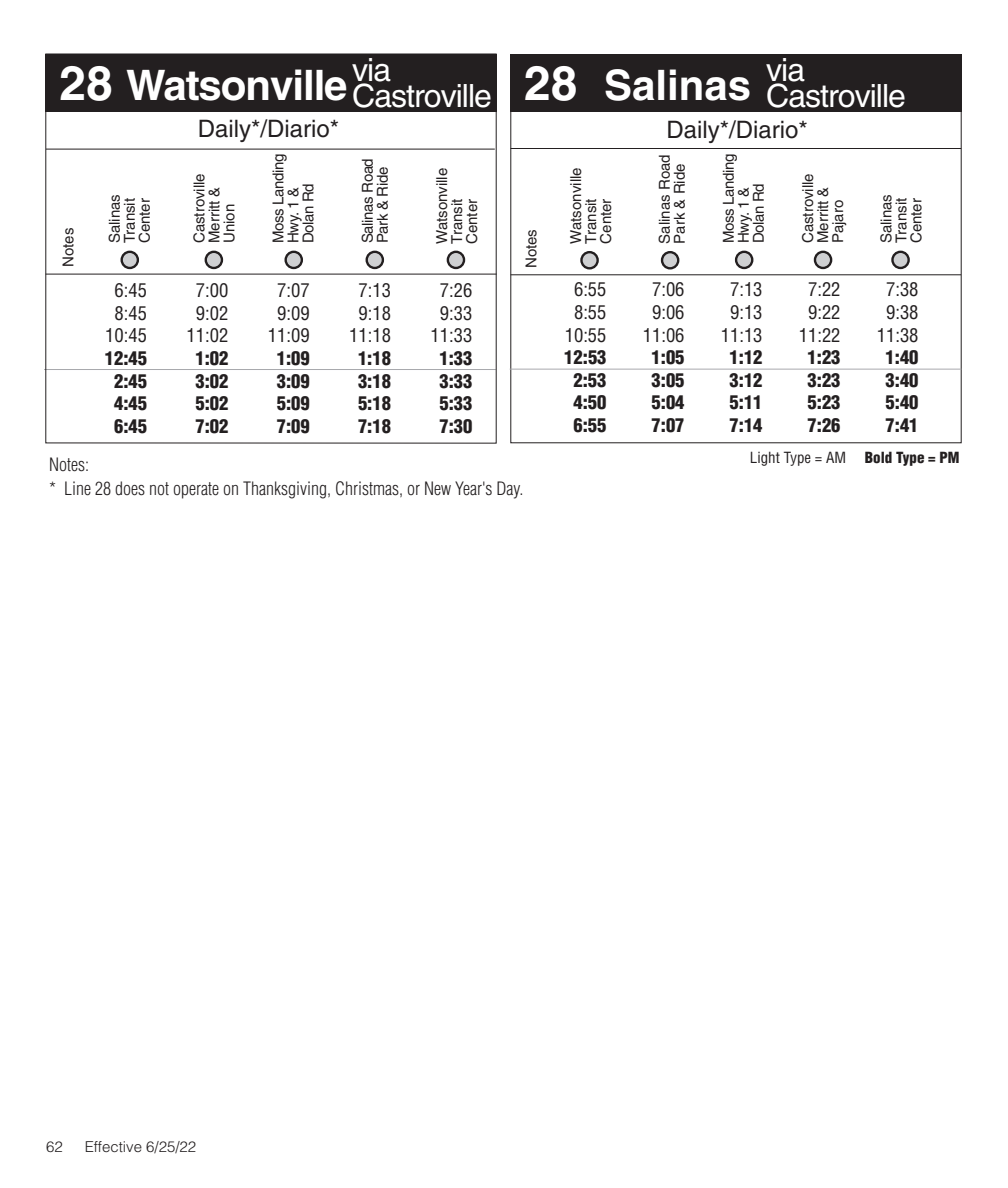
<style>
.page{position:relative;width:1008px;height:1188px;background:#fff}
.page>*{position:absolute;margin:0;border:0;box-sizing:border-box;transform-origin:0 0}
.t1{font:700 42px "Helvetica";letter-spacing:-.025em;color:#fff}
.t2{font:700 42px "Helvetica";color:#fff}
.t3{font:32px "Helvetica";letter-spacing:-.03em;color:#fff}
.t4{font:24px "Helvetica";color:#231f20}
.AM_9_3{font:900 condensed 18.6px "Helvetica";color:#231f20}
.AM_9_3-2{font:condensed 18.6px "Helvetica";color:#231f20}
.t5{font:300 condensed 18px "Helvetica";color:#231f20}
.t6{font:15px "Helvetica";color:#231f20}
.t7{font:15px "Helvetica";letter-spacing:-.025em;color:#231f20}
.t8{font:condensed 15px "Helvetica";color:#231f20}
.t9{font:300 15px "Helvetica";color:#231f20}
.s1{font-size:48px}
.s2{font-weight:900}
</style>
<div class="page">
<hr style="left:44px;top:369px;width:452px;height:1px;background:#a8a9ad">
<hr style="left:510px;top:369px;width:451px;height:1px;background:#a8a9ad">
<hr style="left:511px;top:274px;width:450px;height:1px;background:#231f20">
<div style="left:510px;top:54px;width:452px;height:58px;background:#231f20"></div>
<hr style="left:511px;top:148px;width:450px;height:1px;background:#231f20">
<hr style="left:46px;top:274px;width:451px;height:1px;background:#231f20">
<div style="left:45px;top:54px;width:452px;height:57px;background:#231f20"></div>
<hr style="left:46px;top:149px;width:449px;height:1px;background:#231f20">
<div style="left:122px;top:252px;width:16px;height:16px;background:#cfd0d2;border-radius:50%"></div>
<div style="left:121px;top:251px;width:18px;height:18px;border:2px solid #231f20;border-radius:50%"></div>
<svg style="left:662px;top:252px;width:16px;height:16px"></svg>
<div style="left:661px;top:251px;width:18px;height:19px;border:2px solid #231f20;border-radius:50%"></div>
<svg style="left:581px;top:252px;width:17px;height:16px"></svg>
<div style="left:580px;top:251px;width:19px;height:19px;border:2px solid #231f20;border-radius:50%"></div>
<div style="left:206px;top:252px;width:16px;height:16px;background:#cfd0d2;border-radius:50%"></div>
<div style="left:205px;top:251px;width:18px;height:18px;border:2px solid #231f20;border-radius:50%"></div>
<div style="left:736px;top:252px;width:16px;height:16px;background:#cfd0d2;border-radius:50%"></div>
<div style="left:735px;top:251px;width:18px;height:18px;border:2px solid #231f20;border-radius:50%"></div>
<div style="left:448px;top:252px;width:16px;height:16px;background:#cfd0d2;border-radius:50%"></div>
<div style="left:447px;top:251px;width:18px;height:18px;border:2px solid #231f20;border-radius:50%"></div>
<svg style="left:892px;top:252px;width:17px;height:16px"></svg>
<div style="left:891px;top:251px;width:19px;height:18px;border:2px solid #231f20;border-radius:50%"></div>
<svg style="left:286px;top:252px;width:16px;height:16px"></svg>
<div style="left:284px;top:251px;width:19px;height:18px;border:2px solid #231f20;border-radius:50%"></div>
<div style="left:367px;top:252px;width:16px;height:16px;background:#cfd0d2;border-radius:50%"></div>
<div style="left:366px;top:251px;width:18px;height:18px;border:2px solid #231f20;border-radius:50%"></div>
<div style="left:815px;top:252px;width:16px;height:16px;background:#cfd0d2;border-radius:50%"></div>
<div style="left:814px;top:251px;width:18px;height:18px;border:2px solid #231f20;border-radius:50%"></div>
<p class="t3" style="left:352px;top:51px;width:40px">via</p>
<p class="t3" style="left:352px;top:77px;width:141px">Castroville</p>
<p class="t1" style="left:60px;top:59px;width:290px"><span class="s1">28</span> Watsonville</p>
<p class="t6" style="left:60px;top:267px;width:41px;rotate:-90deg">Notes</p>
<p class="t6" style="left:106px;top:243px;width:51px;rotate:-90deg">Salinas</p>
<p class="t6" style="left:121px;top:243px;width:47px;rotate:-90deg">Transit</p>
<p class="t6" style="left:136px;top:243px;width:47px;rotate:-90deg">Center</p>
<p class="t4" style="left:198px;top:115px;width:143px">Daily*/Diario*</p>
<p class="t6" style="left:190px;top:243px;width:72px;rotate:-90deg">Castroville</p>
<p class="t6" style="left:205px;top:243px;width:58px;rotate:-90deg">Merritt &amp;</p>
<p class="t6" style="left:220px;top:243px;width:41px;rotate:-90deg">Union</p>
<p class="t7" style="left:270px;top:243px;width:91px;rotate:-90deg">Moss Landing</p>
<p class="t6" style="left:285px;top:243px;width:58px;rotate:-90deg">Hwy. 1 &amp;</p>
<p class="t6" style="left:300px;top:243px;width:61px;rotate:-90deg">Dolan Rd</p>
<p class="t7" style="left:359px;top:243px;width:87px;rotate:-90deg">Salinas Road</p>
<p class="t7" style="left:374px;top:243px;width:78px;rotate:-90deg">Park &amp; Ride</p>
<p class="t6" style="left:433px;top:244px;width:78px;rotate:-90deg">Watsonville</p>
<p class="t6" style="left:448px;top:244px;width:47px;rotate:-90deg">Transit</p>
<p class="t6" style="left:463px;top:244px;width:47px;rotate:-90deg">Center</p>
<p class="AM_9_3-2" style="left:115px;top:279px;width:34px">6:45</p>
<p class="AM_9_3-2" style="left:196px;top:279px;width:34px">7:00</p>
<p class="AM_9_3-2" style="left:277px;top:279px;width:34px">7:07</p>
<p class="AM_9_3-2" style="left:359px;top:279px;width:34px">7:13</p>
<p class="AM_9_3-2" style="left:440px;top:279px;width:34px">7:26</p>
<p class="AM_9_3-2" style="left:115px;top:301px;width:34px">8:45</p>
<p class="AM_9_3-2" style="left:196px;top:301px;width:34px">9:02</p>
<p class="AM_9_3-2" style="left:277px;top:301px;width:34px">9:09</p>
<p class="AM_9_3-2" style="left:359px;top:301px;width:34px">9:18</p>
<p class="AM_9_3-2" style="left:440px;top:301px;width:34px">9:33</p>
<p class="AM_9_3-2" style="left:105px;top:324px;width:43px">10:45</p>
<p class="AM_9_3-2" style="left:187px;top:324px;width:43px">11:02</p>
<p class="AM_9_3-2" style="left:268px;top:324px;width:43px">11:09</p>
<p class="AM_9_3-2" style="left:349px;top:324px;width:43px">11:18</p>
<p class="AM_9_3-2" style="left:431px;top:324px;width:43px">11:33</p>
<p class="AM_9_3" style="left:105px;top:347px;width:44px">12:45</p>
<p class="AM_9_3" style="left:195px;top:347px;width:35px">1:02</p>
<p class="AM_9_3" style="left:277px;top:347px;width:35px">1:09</p>
<p class="AM_9_3" style="left:358px;top:347px;width:35px">1:18</p>
<p class="AM_9_3" style="left:439px;top:347px;width:35px">1:33</p>
<p class="AM_9_3" style="left:114px;top:369px;width:35px">2:45</p>
<p class="AM_9_3" style="left:195px;top:369px;width:35px">3:02</p>
<p class="AM_9_3" style="left:277px;top:369px;width:35px">3:09</p>
<p class="AM_9_3" style="left:358px;top:369px;width:35px">3:18</p>
<p class="AM_9_3" style="left:439px;top:369px;width:35px">3:33</p>
<p class="AM_9_3" style="left:114px;top:392px;width:35px">4:45</p>
<p class="AM_9_3" style="left:195px;top:392px;width:35px">5:02</p>
<p class="AM_9_3" style="left:277px;top:392px;width:35px">5:09</p>
<p class="AM_9_3" style="left:358px;top:392px;width:35px">5:18</p>
<p class="AM_9_3" style="left:439px;top:392px;width:35px">5:33</p>
<p class="AM_9_3" style="left:114px;top:414px;width:35px">6:45</p>
<p class="AM_9_3" style="left:195px;top:414px;width:35px">7:02</p>
<p class="AM_9_3" style="left:277px;top:414px;width:35px">7:09</p>
<p class="AM_9_3" style="left:358px;top:414px;width:35px">7:18</p>
<p class="AM_9_3" style="left:439px;top:414px;width:35px">7:30</p>
<p class="t2" style="left:524px;top:59px;width:229px"><span class="s1">28</span> Salinas</p>
<p class="t3" style="left:766px;top:51px;width:40px">via</p>
<p class="t3" style="left:766px;top:77px;width:141px">Castroville</p>
<p class="t6" style="left:522px;top:268px;width:41px;rotate:-90deg">Notes</p>
<p class="t6" style="left:567px;top:244px;width:78px;rotate:-90deg">Watsonville</p>
<p class="t6" style="left:582px;top:244px;width:47px;rotate:-90deg">Transit</p>
<p class="t6" style="left:597px;top:244px;width:47px;rotate:-90deg">Center</p>
<p class="t4" style="left:666px;top:116px;width:143px">Daily*/Diario*</p>
<p class="t7" style="left:720px;top:243px;width:91px;rotate:-90deg">Moss Landing</p>
<p class="t6" style="left:656px;top:244px;width:91px;rotate:-90deg">Salinas Road</p>
<p class="t6" style="left:671px;top:244px;width:82px;rotate:-90deg">Park &amp; Ride</p>
<p class="t6" style="left:799px;top:243px;width:72px;rotate:-90deg">Castroville</p>
<p class="t6" style="left:735px;top:243px;width:58px;rotate:-90deg">Hwy. 1 &amp;</p>
<p class="t6" style="left:750px;top:243px;width:61px;rotate:-90deg">Dolan Rd</p>
<p class="t6" style="left:814px;top:243px;width:58px;rotate:-90deg">Merritt &amp;</p>
<p class="t6" style="left:829px;top:243px;width:45px;rotate:-90deg">Pajaro</p>
<p class="t6" style="left:877px;top:243px;width:51px;rotate:-90deg">Salinas</p>
<p class="t6" style="left:892px;top:243px;width:47px;rotate:-90deg">Transit</p>
<p class="t6" style="left:907px;top:243px;width:47px;rotate:-90deg">Center</p>
<p class="AM_9_3-2" style="left:574px;top:278px;width:34px">6:55</p>
<p class="AM_9_3-2" style="left:652px;top:278px;width:34px">7:06</p>
<p class="AM_9_3-2" style="left:730px;top:278px;width:34px">7:13</p>
<p class="AM_9_3-2" style="left:808px;top:278px;width:34px">7:22</p>
<p class="AM_9_3-2" style="left:886px;top:278px;width:34px">7:38</p>
<p class="AM_9_3-2" style="left:574px;top:301px;width:34px">8:55</p>
<p class="AM_9_3-2" style="left:652px;top:301px;width:34px">9:06</p>
<p class="AM_9_3-2" style="left:730px;top:301px;width:34px">9:13</p>
<p class="AM_9_3-2" style="left:808px;top:301px;width:34px">9:22</p>
<p class="AM_9_3-2" style="left:886px;top:301px;width:34px">9:38</p>
<p class="AM_9_3-2" style="left:565px;top:323px;width:43px">10:55</p>
<p class="AM_9_3-2" style="left:643px;top:323px;width:43px">11:06</p>
<p class="AM_9_3-2" style="left:721px;top:323px;width:43px">11:13</p>
<p class="AM_9_3-2" style="left:799px;top:323px;width:43px">11:22</p>
<p class="AM_9_3-2" style="left:877px;top:323px;width:43px">11:38</p>
<p class="AM_9_3" style="left:564px;top:346px;width:44px">12:53</p>
<p class="AM_9_3" style="left:652px;top:346px;width:35px">1:05</p>
<p class="AM_9_3" style="left:730px;top:346px;width:35px">1:12</p>
<p class="AM_9_3" style="left:808px;top:346px;width:35px">1:23</p>
<p class="AM_9_3" style="left:886px;top:346px;width:35px">1:40</p>
<p class="AM_9_3" style="left:574px;top:368px;width:35px">2:53</p>
<p class="AM_9_3" style="left:652px;top:368px;width:35px">3:05</p>
<p class="AM_9_3" style="left:730px;top:368px;width:35px">3:12</p>
<p class="AM_9_3" style="left:808px;top:368px;width:35px">3:23</p>
<p class="AM_9_3" style="left:886px;top:368px;width:35px">3:40</p>
<p class="AM_9_3" style="left:574px;top:391px;width:35px">4:50</p>
<p class="AM_9_3" style="left:652px;top:391px;width:35px">5:04</p>
<p class="AM_9_3" style="left:730px;top:391px;width:35px">5:11</p>
<p class="AM_9_3" style="left:808px;top:391px;width:35px">5:23</p>
<p class="AM_9_3" style="left:886px;top:391px;width:35px">5:40</p>
<p class="AM_9_3" style="left:574px;top:414px;width:35px">6:55</p>
<p class="AM_9_3" style="left:652px;top:414px;width:35px">7:07</p>
<p class="AM_9_3" style="left:730px;top:414px;width:35px">7:14</p>
<p class="AM_9_3" style="left:808px;top:414px;width:35px">7:26</p>
<p class="AM_9_3" style="left:886px;top:414px;width:35px">7:41</p>
<p class="t5" style="left:49px;top:454px;width:41px">Notes:</p>
<p class="t5" style="left:49px;top:478px;width:476px">* Line 28 does not operate on Thanksgiving, Christmas, or New Year's Day.</p>
<p class="t8" style="left:750px;top:448px;width:211px">Light Type = AM <span class="s2">Bold Type = PM</span></p>
<p class="t9" style="left:46px;top:1137px;width:18px">62</p>
<p class="t9" style="left:85px;top:1137px;width:113px">Effective 6/25/22</p>
</div>
